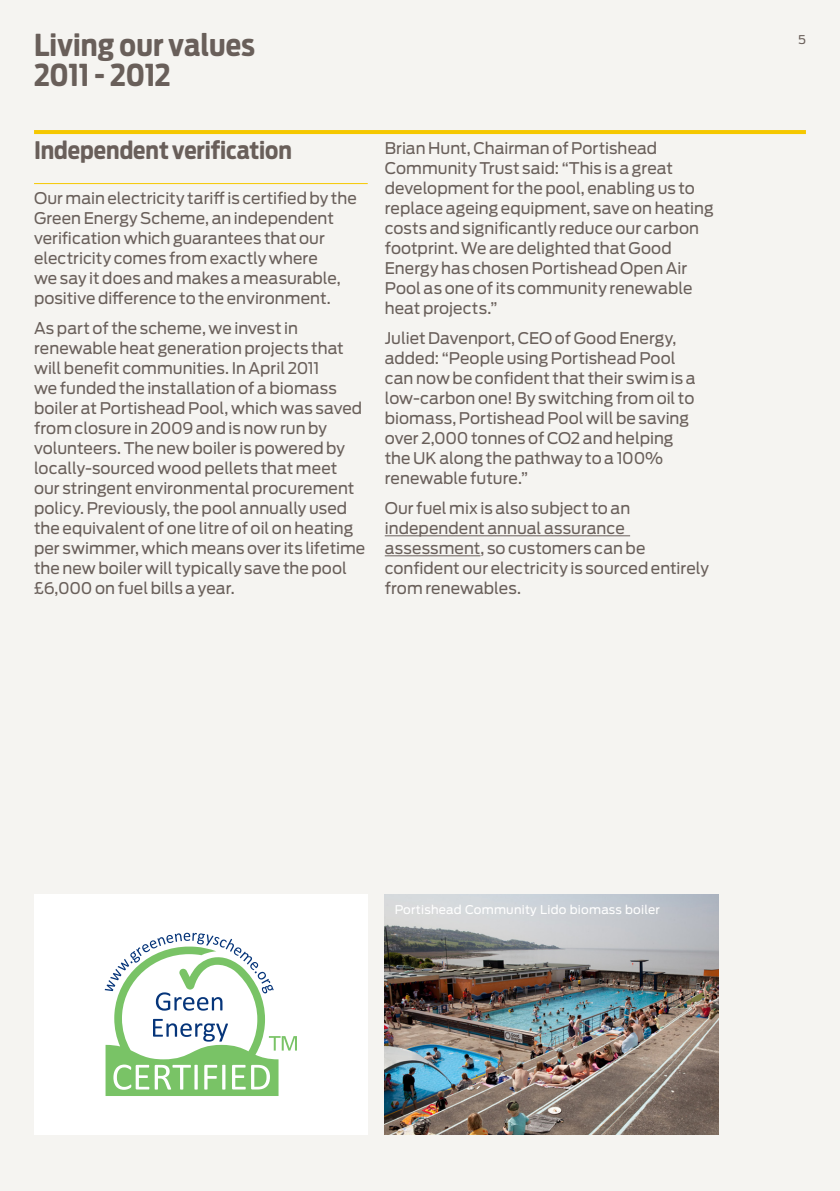
<style>
.page{position:relative;width:840px;height:1191px;background:#fff}
.page>*{position:absolute;margin:0;border:0;box-sizing:border-box;transform-origin:0 0}
.t1{font:700 30px/30px "GE Rounded";color:#695f5a}
.t2{font:700 24px "GE Rounded";letter-spacing:-.005em;color:#695f5a}
.t3{font:16px/20px "Antenna";color:#695f5a}
.t4{font:12px "Antenna";letter-spacing:.02em;color:#fff}
.t5{font:12px "Antenna";color:#695f5a}
</style>
<div class="page">
<div style="left:0;top:0;width:839px;height:1191px;background:#f5f4f1"></div>
<hr style="left:34px;top:130px;width:771px;height:4px;background:#f5c800">
<hr style="left:34px;top:183px;width:333px;height:1px;background:#f5c800">
<hr style="left:384px;top:535px;width:245px;height:1px;background:#695f5a">
<hr style="left:384px;top:555px;width:96px;height:1px;background:#695f5a">
<img style="left:384px;top:894px;width:334px;height:240px">
<div style="left:34px;top:894px;width:333px;height:240px;background:#fff"></div>
<svg style="left:105px;top:932px;width:192px;height:164px"></svg>
<h1 class="t1" style="left:34px;top:30px;width:222px">Living our values<br>2011 - 2012</h1>
<h2 class="t2" style="left:34px;top:136px;width:259px">Independent verification</h2>
<p class="t3" style="left:34px;top:188px;width:324px">Our main electricity tariff is certified by the Green Energy Scheme, an independent verification which guarantees that our electricity comes from exactly where<br>we say it does and makes a measurable, positive difference to the environment.</p>
<p class="t3" style="left:34px;top:318px;width:332px">As part of the scheme, we invest in renewable heat generation projects that will benefit communities. In April 2011<br>we funded the installation of a biomass boiler at Portishead Pool, which was saved from closure in 2009 and is now run by volunteers. The new boiler is powered by locally-sourced wood pellets that meet our stringent environmental procurement policy. Previously, the pool annually used the equivalent of one litre of oil on heating per swimmer, which means over its lifetime the new boiler will typically save the pool £6,000 on fuel bills a year.</p>
<p class="t3" style="left:384px;top:138px;width:330px">Brian Hunt, Chairman of Portishead Community Trust said: “This is a great development for the pool, enabling us to replace ageing equipment, save on heating costs and significantly reduce our carbon footprint. We are delighted that Good Energy has chosen Portishead Open Air Pool as one of its community renewable heat projects.”</p>
<p class="t3" style="left:384px;top:328px;width:312px">Juliet Davenport, CEO of Good Energy, added: “People using Portishead Pool can now be confident that their swim is a low-carbon one! By switching from oil to biomass, Portishead Pool will be saving over 2,000 tonnes of CO2 and helping the UK along the pathway to a 100% renewable future.”</p>
<p class="t3" style="left:384px;top:498px;width:325px">Our fuel mix is also subject to an independent annual assurance assessment, so customers can be confident our electricity is sourced entirely from renewables.</p>
<p class="t5" style="left:797px;top:32px;width:9px">5</p>
<p class="t4" style="left:394px;top:902px;width:267px">Portishead Community Lido biomass boiler</p>
</div>
